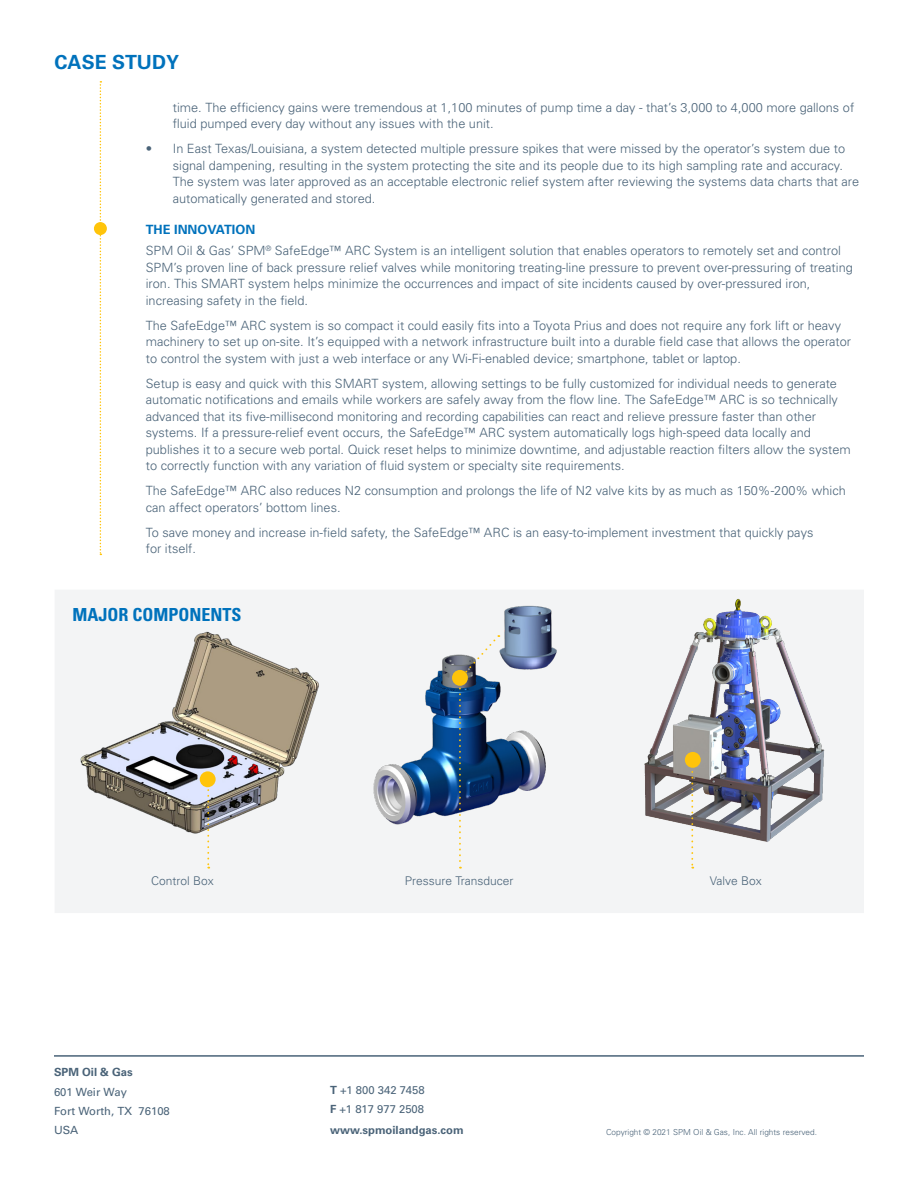
<style>
.page{position:relative;width:918px;height:1188px;background:#fff}
.page>*{position:absolute;margin:0;border:0;box-sizing:border-box;transform-origin:0 0}
.body_copy{font:700 19.5px "Univers";color:#0072bc}
.IP_info{font:700 condensed 18px "Univers LT Std";color:#0072bc}
.body_copy-2{font:300 12.75px/16.5px "Univers";color:#4a6378}
.body_heading{font:700 12.75px "Univers";color:#0072bc}
.body_copy-3{font:300 12px "Univers";color:#4a6378}
.IP_info-2{font:11.25px "Univers";color:#4a6378}
.IP_info-3{font:700 11.25px "Univers";color:#4a6378}
.IP_info-4{font:300 8.25px "Univers";color:#4a6378}
.s1{font-weight:700}
</style>
<div class="page">
<div style="left:55px;top:590px;width:809px;height:323px;background:#f3f4f5"></div>
<svg style="left:100px;top:81px;width:1px;height:474px"></svg>
<div style="left:94px;top:222px;width:13px;height:13px;background:#ffc40a;border-radius:50%"></div>
<img style="left:357px;top:654px;width:209px;height:180px">
<img style="left:67px;top:631px;width:256px;height:205px">
<div style="left:452px;top:670px;width:16px;height:16px;background:#ffc40a;border-radius:50%"></div>
<svg style="left:459px;top:685px;width:2px;height:184px"></svg>
<div style="left:200px;top:771px;width:16px;height:16px;background:#ffc40a;border-radius:50%"></div>
<svg style="left:207px;top:787px;width:2px;height:82px"></svg>
<img style="left:629px;top:590px;width:209px;height:264px">
<div style="left:685px;top:752px;width:16px;height:16px;background:#ffc40a;border-radius:50%"></div>
<svg style="left:691px;top:767px;width:2px;height:102px"></svg>
<svg style="left:462px;top:635px;width:12px;height:41px"></svg>
<img style="left:474px;top:594px;width:100px;height:91px">
<hr style="left:54px;top:1055px;width:810px;height:2px;background:#4a6378">
<p class="body_copy" style="left:55px;top:50px;width:126px">CASE STUDY</p>
<p class="body_copy-2" style="left:173px;top:99px;width:683px">time. The efficiency gains were tremendous at 1,100 minutes of pump time a day - that’s 3,000 to 4,000 more gallons of fluid pumped every day without any issues with the unit.</p>
<p class="body_copy-2" style="left:173px;top:140px;width:688px;text-indent:-27px">• In East Texas/Louisiana, a system detected multiple pressure spikes that were missed by the operator’s system due to signal dampening, resulting in the system protecting the site and its people due to its high sampling rate and accuracy.<br>The system was later approved as an acceptable electronic relief system after reviewing the systems data charts that are automatically generated and stored.</p>
<p class="body_heading" style="left:146px;top:222px;width:111px">THE INNOVATION</p>
<p class="body_copy-2" style="left:146px;top:242px;width:709px">SPM Oil &amp; Gas’ SPM<sup>®</sup> SafeEdge™ ARC System is an intelligent solution that enables operators to remotely set and control SPM’s proven line of back pressure relief valves while monitoring treating-line pressure to prevent over-pressuring of treating iron. This SMART system helps minimize the occurrences and impact of site incidents caused by over-pressured iron, increasing safety in the field.</p>
<p class="body_copy-2" style="left:146px;top:317px;width:707px">The SafeEdge™ ARC system is so compact it could easily fits into a Toyota Prius and does not require any fork lift or heavy machinery to set up on-site. It’s equipped with a network infrastructure built into a durable field case that allows the operator to control the system with just a web interface or any Wi-Fi-enabled device; smartphone, tablet or laptop.</p>
<p class="body_copy-2" style="left:146px;top:375px;width:706px">Setup is easy and quick with this SMART system, allowing settings to be fully customized for individual needs to generate automatic notifications and emails while workers are safely away from the flow line. The SafeEdge™ ARC is so technically advanced that its five-millisecond monitoring and recording capabilities can react and relieve pressure faster than other systems. If a pressure-relief event occurs, the SafeEdge™ ARC system automatically logs high-speed data locally and publishes it to a secure web portal. Quick reset helps to minimize downtime, and adjustable reaction filters allow the system to correctly function with any variation of fluid system or specialty site requirements.</p>
<p class="body_copy-2" style="left:146px;top:482px;width:702px">The SafeEdge™ ARC also reduces N2 consumption and prolongs the life of N2 valve kits by as much as 150%-200% which can affect operators’ bottom lines.</p>
<p class="body_copy-2" style="left:146px;top:524px;width:669px">To save money and increase in-field safety, the SafeEdge™ ARC is an easy-to-implement investment that quickly pays for itself.</p>
<p class="IP_info" style="left:73px;top:603px;width:171px">MAJOR COMPONENTS</p>
<p class="body_copy-3" style="left:151px;top:873px;width:64px">Control Box</p>
<p class="body_copy-3" style="left:405px;top:873px;width:110px">Pressure Transducer</p>
<p class="body_copy-3" style="left:710px;top:873px;width:54px">Valve Box</p>
<p class="IP_info-3" style="left:54px;top:1066px;width:80px">SPM Oil &amp; Gas</p>
<p class="IP_info-2" style="left:54px;top:1085px;width:74px">601 Weir Way</p>
<p class="IP_info-2" style="left:54px;top:1104px;width:117px">Fort Worth, TX 76108</p>
<p class="IP_info-2" style="left:54px;top:1123px;width:26px">USA</p>
<p class="IP_info-2" style="left:330px;top:1083px;width:96px"><span class="s1">T</span> +1 800 342 7458</p>
<p class="IP_info-2" style="left:330px;top:1103px;width:96px"><span class="s1">F</span> +1 817 977 2508</p>
<p class="IP_info-3" style="left:330px;top:1123px;width:135px">www.spmoilandgas.com</p>
<p class="IP_info-4" style="left:606px;top:1127px;width:213px">Copyright © 2021 SPM Oil &amp; Gas, Inc. All rights reserved.</p>
</div>
